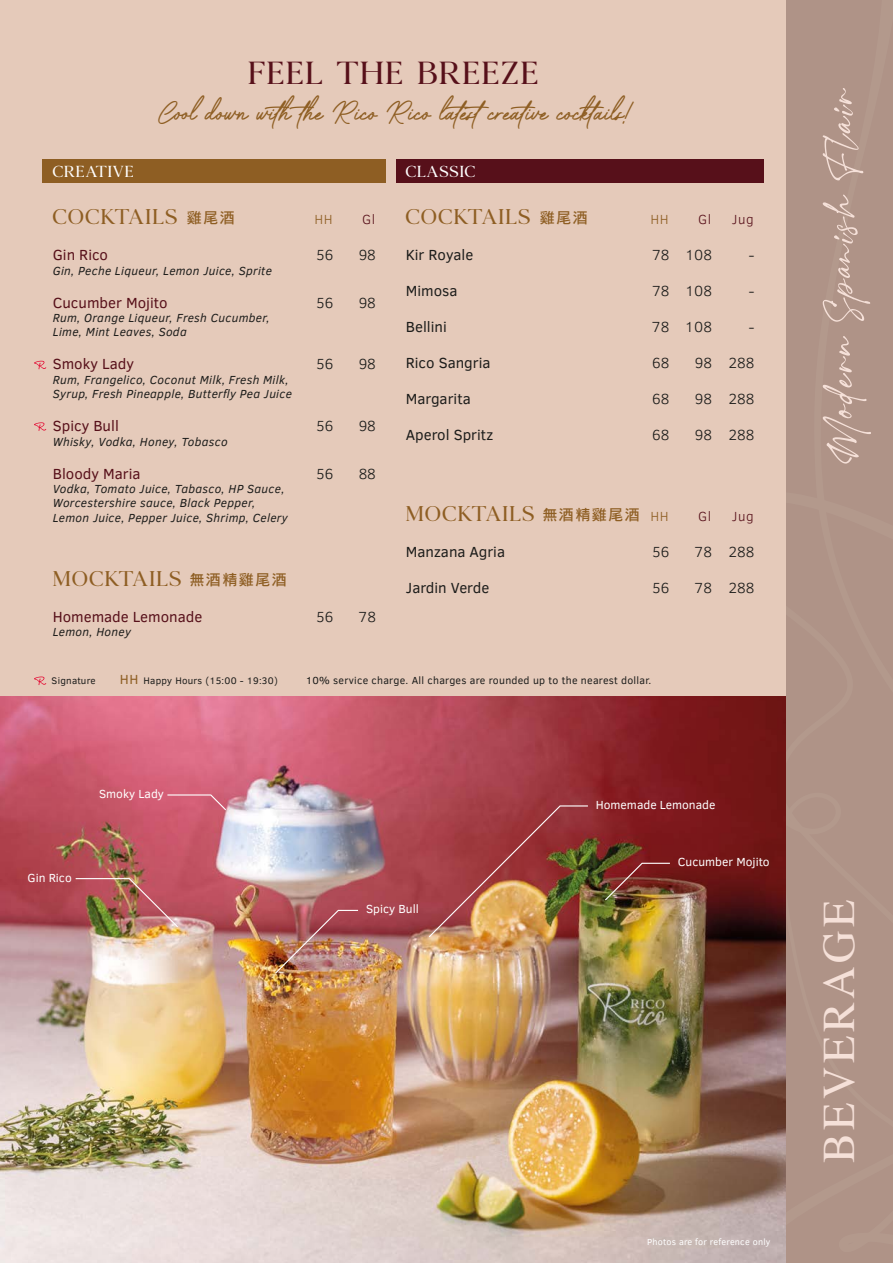
<style>
.page{position:relative;width:893px;height:1263px;background:#e5caba}
.page>*{position:absolute;margin:0;border:0;box-sizing:border-box;transform-origin:0 0}
.t1{font:50.55px "Charlotte Southern";color:#f5e0d8}
.t2{font:45px "Times";letter-spacing:.075em;color:#f5e0d8}
.t3{font:36px "Agatho";letter-spacing:.05em;color:#57101a}
.t4{font:33px "Capetown Signature Slant";letter-spacing:.01em;color:#8e5e23}
.t5{font:24px "Agatho";letter-spacing:.05em;color:#8e5e23}
.t6{font:18px "Agatho";letter-spacing:.05em;color:#fff}
.t7{font:300 15px "Clear Sans";color:#1d1d1b}
.t8{font:15px "Clear Sans";color:#1d1d1b}
.t9{font:15px "Clear Sans";color:#57101a}
.t10{font:300 13.5px "Clear Sans";letter-spacing:.05em;color:#57101a}
.t11{font:300 13.5px "Clear Sans";color:#8e5e23}
.t12{font:italic 12px/14.4px "Clear Sans";letter-spacing:.025em;color:#1d1d1b}
.t13{font:12px "Clear Sans";color:#fff}
.t14{font:10.5px "Clear Sans";letter-spacing:.025em;color:#1d1d1b}
.t15{font:9.75px "Clear Sans";letter-spacing:.025em;color:#1d1d1b}
.t16{font:9px "Clear Sans";letter-spacing:.025em;color:#fff}
.s1{font-family:"DF Hei Std W7";font-size:15px}
.s2{font-family:"Clear Sans";font-weight:300;font-size:13.5px}
.s3{font-size:13.5px;color:#8e5e23}
</style>
<div class="page">
<img style="left:0;top:697px;width:787px;height:566px">
<svg style="left:166px;top:794px;width:61px;height:17px"></svg>
<img style="left:75px;top:877px;width:104px;height:51px">
<img style="left:428px;top:805px;width:161px;height:133px">
<img style="left:604px;top:862px;width:67px;height:40px">
<img style="left:274px;top:909px;width:85px;height:66px">
<div style="left:787px;top:0;width:106px;height:1263px;background:#af9387"></div>
<svg style="left:34px;top:676px;width:12px;height:9px"></svg>
<svg style="left:34px;top:422px;width:12px;height:9px"></svg>
<svg style="left:34px;top:361px;width:12px;height:8px"></svg>
<div style="left:43px;top:159px;width:343px;height:24px;background:#8e5e23"></div>
<div style="left:396px;top:159px;width:368px;height:24px;background:#57101a"></div>
<h3 class="t3" style="left:248px;top:59px;width:292px">FEEL THE BREEZE</h3>
<h3 class="t4" style="left:157px;top:95px;width:473px">Cool down with the Rico Rico latestcreative cocktails!</h3>
<h3 class="t6" style="left:53px;top:165px;width:82px">CREATIVE</h3>
<h3 class="t5" style="left:53px;top:207px;width:184px">COCKTAILS <span class="s1">雞尾酒</span></h3>
<p class="t11" style="left:314px;top:211px;width:20px">HH</p>
<p class="t10" style="left:362px;top:211px;width:15px">Gl</p>
<p class="t9" style="left:53px;top:245px;width:57px">Gin Rico</p>
<p class="t7" style="left:316px;top:245px;width:19px">56</p>
<p class="t7" style="left:359px;top:245px;width:19px">98</p>
<p class="t12" style="left:53px;top:263px;width:221px">Gin, Peche Liqueur, Lemon Juice, Sprite</p>
<p class="t9" style="left:53px;top:292px;width:116px">Cucumber Mojito</p>
<p class="t7" style="left:316px;top:292px;width:19px">56</p>
<p class="t7" style="left:359px;top:292px;width:19px">98</p>
<p class="t12" style="left:53px;top:310px;width:219px">Rum, Orange Liqueur, Fresh Cucumber,<br>Lime, Mint Leaves, Soda</p>
<p class="t9" style="left:53px;top:354px;width:83px">Smoky Lady</p>
<p class="t7" style="left:316px;top:354px;width:19px">56</p>
<p class="t7" style="left:359px;top:354px;width:19px">98</p>
<p class="t12" style="left:53px;top:372px;width:241px">Rum, Frangelico, Coconut Milk, Fresh Milk,<br>Syrup, Fresh Pineapple, Butterfly Pea Juice</p>
<p class="t9" style="left:53px;top:416px;width:68px">Spicy Bull</p>
<p class="t7" style="left:316px;top:416px;width:19px">56</p>
<p class="t7" style="left:359px;top:416px;width:19px">98</p>
<p class="t12" style="left:53px;top:434px;width:176px">Whisky, Vodka, Honey, Tobasco</p>
<p class="t9" style="left:53px;top:463px;width:89px">Bloody Maria</p>
<p class="t7" style="left:316px;top:463px;width:19px">56</p>
<p class="t7" style="left:359px;top:463px;width:19px">88</p>
<p class="t12" style="left:53px;top:481px;width:236px">Vodka, Tomato Juice, Tabasco, HP Sauce,<br>Worcestershire sauce, Black Pepper,<br>Lemon Juice, Pepper Juice, Shrimp, Celery</p>
<h3 class="t5" style="left:53px;top:569px;width:236px">MOCKTAILS <span class="s1">無酒精雞尾酒</span></h3>
<p class="t9" style="left:53px;top:606px;width:151px">Homemade Lemonade</p>
<p class="t7" style="left:316px;top:607px;width:19px">56</p>
<p class="t7" style="left:358px;top:607px;width:19px">78</p>
<p class="t12" style="left:53px;top:624px;width:80px">Lemon, Honey</p>
<h3 class="t6" style="left:406px;top:165px;width:71px">CLASSIC</h3>
<h3 class="t5" style="left:406px;top:207px;width:184px">COCKTAILS <span class="s1">雞尾酒</span></h3>
<p class="t11" style="left:650px;top:211px;width:20px">HH</p>
<p class="t10" style="left:698px;top:211px;width:15px">Gl</p>
<p class="t10" style="left:732px;top:211px;width:24px">Jug</p>
<p class="t8" style="left:406px;top:245px;width:69px">Kir Royale</p>
<p class="t7" style="left:652px;top:245px;width:62px">78 108</p>
<p class="t7" style="left:748px;top:245px;width:8px">-</p>
<p class="t8" style="left:406px;top:281px;width:53px">Mimosa</p>
<p class="t7" style="left:652px;top:281px;width:62px">78 108</p>
<p class="t7" style="left:748px;top:281px;width:8px">-</p>
<p class="t8" style="left:406px;top:317px;width:42px">Bellini</p>
<p class="t7" style="left:652px;top:317px;width:62px">78 108</p>
<p class="t7" style="left:748px;top:317px;width:8px">-</p>
<p class="t8" style="left:406px;top:353px;width:86px">Rico Sangria</p>
<p class="t7" style="left:652px;top:353px;width:19px">68</p>
<p class="t7" style="left:695px;top:353px;width:61px">98 288</p>
<p class="t8" style="left:406px;top:389px;width:67px">Margarita</p>
<p class="t7" style="left:652px;top:389px;width:19px">68</p>
<p class="t7" style="left:695px;top:389px;width:61px">98 288</p>
<p class="t8" style="left:406px;top:425px;width:89px">Aperol Spritz</p>
<p class="t7" style="left:652px;top:425px;width:19px">68</p>
<p class="t7" style="left:695px;top:425px;width:61px">98 288</p>
<h3 class="t5" style="left:406px;top:504px;width:264px">MOCKTAILS <span class="s1">無酒精雞尾酒</span> <span class="s2">HH</span></h3>
<p class="t10" style="left:698px;top:507px;width:15px">Gl</p>
<p class="t10" style="left:732px;top:507px;width:24px">Jug</p>
<p class="t8" style="left:406px;top:541px;width:101px">Manzana Agria</p>
<p class="t7" style="left:652px;top:541px;width:19px">56</p>
<p class="t7" style="left:694px;top:541px;width:62px">78 288</p>
<p class="t8" style="left:406px;top:577px;width:85px">Jardin Verde</p>
<p class="t7" style="left:652px;top:577px;width:19px">56</p>
<p class="t7" style="left:694px;top:577px;width:62px">78 288</p>
<p class="t15" style="left:52px;top:674px;width:46px">Signature</p>
<p class="t15" style="left:120px;top:674px;width:160px"><span class="s3">HH</span> Happy Hours (15:00 - 19:30)</p>
<p class="t14" style="left:306px;top:673px;width:347px">10% service charge. All charges are rounded up to the nearest dollar.</p>
<p class="t13" style="left:99px;top:786px;width:66px">Smoky Lady</p>
<p class="t13" style="left:28px;top:869px;width:46px">Gin Rico</p>
<p class="t13" style="left:596px;top:797px;width:121px">Homemade Lemonade</p>
<p class="t13" style="left:678px;top:854px;width:93px">Cucumber Mojito</p>
<h1 class="t1" style="left:816px;top:464px;width:377px;rotate:-90deg">Modern Spanish Flair</h1>
<p class="t13" style="left:366px;top:901px;width:54px">Spicy Bull</p>
<h2 class="t2" style="left:797px;top:1163px;width:265px;rotate:-90deg">BEVERAGE</h2>
<p class="t16" style="left:647px;top:1236px;width:125px">Photos are for reference only</p>
</div>
